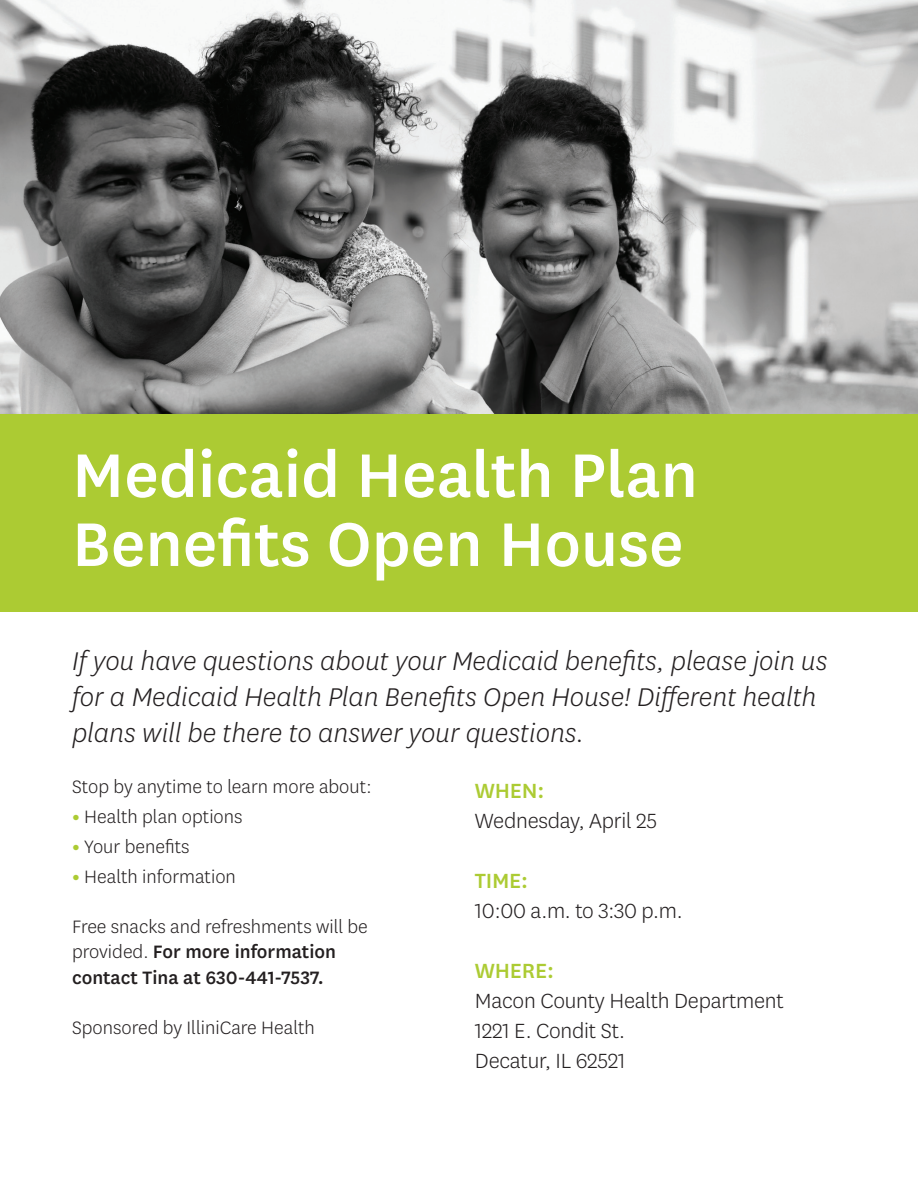
<style>
.page{position:relative;width:918px;height:1188px;background:#fff}
.page>*{position:absolute;margin:0;border:0;box-sizing:border-box;transform-origin:0 0}
.t1{font:500 72px/69px "National";color:#fff}
.t2{font:italic 300 30px/36px "National";color:#231f20}
.t3{font:300 24px/30px "National";letter-spacing:-.01em;color:#231f20}
.t4{font:300 21px "National";color:#231f20}
.t5{font:500 21px/25.2px "National";color:#231f20}
.s1{font-weight:800;color:#accb33}
.s2{font-weight:300}
.s3{font-weight:500;color:#accb33}
</style>
<div class="page">
<img style="left:0;top:0;width:918px;height:414px">
<div style="left:0;top:414px;width:918px;height:198px;background:#accb33"></div>
<p class="t1" style="left:72px;top:436px;width:627px">Medicaid Health Plan<br>Benefits Open House</p>
<p class="t2" style="left:72px;top:643px;width:757px">If you have questions about your Medicaid benefits, please join us for a Medicaid Health Plan Benefits Open House! Different health plans will be there to answer your questions.</p>
<p class="t4" style="left:72px;top:773px;width:301px">Stop by anytime to learn more about:</p>
<p class="t4" style="left:72px;top:803px;width:172px"><span class="s1">•</span> Health plan options</p>
<p class="t4" style="left:72px;top:833px;width:119px"><span class="s1">•</span> Your benefits</p>
<p class="t4" style="left:72px;top:863px;width:165px"><span class="s1">•</span> Health information</p>
<p class="t5" style="left:72px;top:913px;width:297px"><span class="s2">Free snacks and refreshments will be provided.</span> For more information contact Tina at 630-441-7537.</p>
<p class="t4" style="left:72px;top:1015px;width:244px">Sponsored by IlliniCare Health</p>
<p class="t3" style="left:475px;top:775px;width:184px"><span class="s3">WHEN:<br></span>Wednesday, April 25</p>
<p class="t3" style="left:475px;top:865px;width:209px"><span class="s3">TIME:<br></span>10:00 a.m. to 3:30 p.m.</p>
<p class="t3" style="left:475px;top:955px;width:310px"><span class="s3">WHERE:<br></span>Macon County Health Department</p>
<p class="t3" style="left:475px;top:1015px;width:152px">1221 E. Condit St.</p>
<p class="t3" style="left:475px;top:1045px;width:152px">Decatur, IL 62521</p>
</div>
